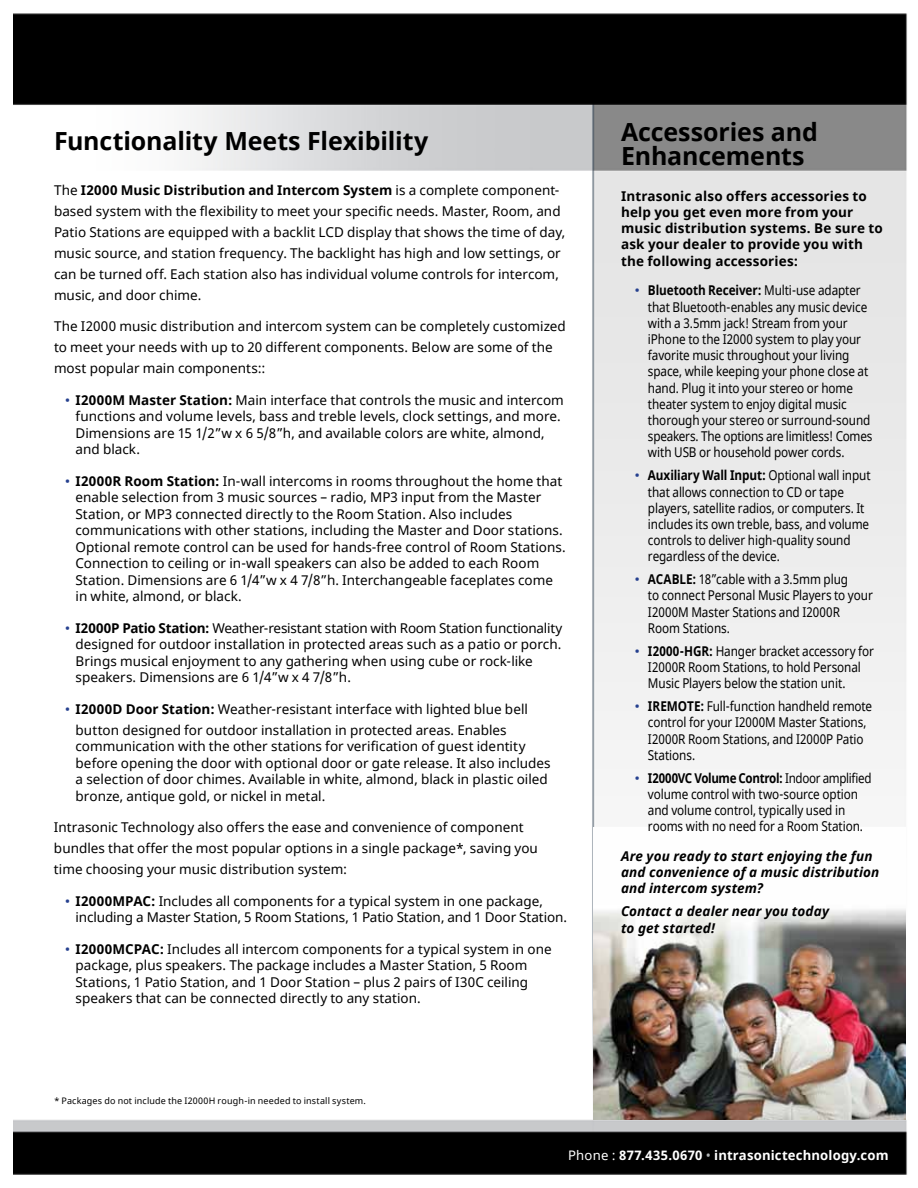
<style>
.page{position:relative;width:918px;height:1188px;background:#fff}
.page>*{position:absolute;margin:0;border:0;box-sizing:border-box;transform-origin:0 0}
.t1{font:700 24.9px/24px "Noto Sans";letter-spacing:-.005em;color:#000}
.t2{font:13.5px/16.5px "Noto Sans";color:#000}
.t3{font:13.5px/16.2px "Noto Sans";color:#000;scale:.87 1}
.t4{font:700 13.5px/16.2px "Noto Sans";letter-spacing:.01em;color:#000}
.t5{font:13.5px/16.2px "Noto Sans";color:#000;scale:.86 1}
.t6{font:italic 700 13.5px/16.2px "Noto Sans";letter-spacing:.01em;color:#000}
.t7{font:700 13.2px "Noto Sans";letter-spacing:.015em;color:#fff}
.t8{font:9px "Noto Sans";letter-spacing:.02em;color:#000}
.s1{font-weight:700}
.s2{color:#25408f}
.s3{font-weight:400}
.s4{font-weight:400;font-size:13.5px;color:#b1b4b6}
</style>
<div class="page">
<img style="left:14px;top:13px;width:893px;height:1162px">
<img style="left:594px;top:828px;width:312px;height:291px">
<h1 class="t1" style="left:54px;top:130px;width:376px">Functionality Meets Flexibility</h1>
<p class="t2" style="left:54px;top:180px;width:513px;line-height:21px">The <span class="s1">I2000 Music Distribution and Intercom System</span> is a complete component&shy;based system with the flexibility to meet your specific needs. Master, Room, and Patio Stations are equipped with a backlit LCD display that shows the time of day, music source, and station frequency. The backlight has high and low settings, or can be turned off. Each station also has individual volume controls for intercom, music, and door chime.</p>
<p class="t2" style="left:54px;top:316px;width:513px;line-height:21px">The I2000 music distribution and intercom system can be completely customized to meet your needs with up to 20 different components. Below are some of the most popular main components::</p>
<p class="t2" style="left:76px;top:392px;width:490px;text-indent:-11px"><span class="s2">•</span> <span class="s1">I2000M Master Station:</span> Main interface that controls the music and intercom functions and volume levels, bass and treble levels, clock settings, and more.<br>Dimensions are 15 1/2”w x 6 5/8”h, and available colors are white, almond, and black.</p>
<p class="t2" style="left:76px;top:473px;width:492px;text-indent:-11px"><span class="s2">•</span> <span class="s1">I2000R Room Station:</span> In-wall intercoms in rooms throughout the home that enable selection from 3 music sources – radio, MP3 input from the Master Station, or MP3 connected directly to the Room Station. Also includes communications with other stations, including the Master and Door stations.<br>Optional remote control can be used for hands-free control of Room Stations.<br>Connection to ceiling or in-wall speakers can also be added to each Room Station. Dimensions are 6 1/4”w x 4 7/8”h. Interchangeable faceplates come in white, almond, or black.</p>
<p class="t2" style="left:76px;top:620px;width:488px;text-indent:-11px"><span class="s2">•</span> <span class="s1">I2000P Patio Station:</span> Weather-resistant station with Room Station functionality designed for outdoor installation in protected areas such as a patio or porch.<br>Brings musical enjoyment to any gathering when using cube or rock-like speakers. Dimensions are 6 1/4”w x 4 7/8”h.</p>
<p class="t2" style="left:76px;top:699px;width:454px;line-height:21px;text-indent:-11px"><span class="s2">•</span> <span class="s1">I2000D Door Station:</span> Weather-resistant interface with lighted blue bell button designed for outdoor installation in protected areas. Enables</p>
<p class="t2" style="left:76px;top:739px;width:477px">communication with the other stations for verification of guest identity before opening the door with optional door or gate release. It also includes a selection of door chimes. Available in white, almond, black in plastic oiled bronze, antique gold, or nickel in metal.</p>
<p class="t2" style="left:54px;top:817px;width:485px;line-height:21px">Intrasonic Technology also offers the ease and convenience of component bundles that offer the most popular options in a single package*, saving you time choosing your music distribution system:</p>
<p class="t2" style="left:76px;top:893px;width:493px;text-indent:-11px"><span class="s2">•</span> <span class="s1">I2000MPAC:</span> Includes all components for a typical system in one package, including a Master Station, 5 Room Stations, 1 Patio Station, and 1 Door Station.</p>
<p class="t2" style="left:76px;top:941px;width:478px;text-indent:-11px"><span class="s2">•</span> <span class="s1">I2000MCPAC:</span> Includes all intercom components for a typical system in one package, plus speakers. The package includes a Master Station, 5 Room Stations, 1 Patio Station, and 1 Door Station – plus 2 pairs of I30C ceiling speakers that can be connected directly to any station.</p>
<p class="t8" style="left:54px;top:1094px;width:313px">* Packages do not include the I2000H rough-in needed to install system.</p>
<h1 class="t1" style="left:621px;top:121px;width:198px">Accessories and<br>Enhancements</h1>
<p class="t4" style="left:621px;top:188px;width:263px">Intrasonic also offers accessories to help you get even more from your music distribution systems. Be sure to ask your dealer to provide you with the following accessories:</p>
<p class="t3" style="left:648px;top:283px;width:259px;text-indent:-13px"><span class="s2">•</span> <span class="s1">Bluetooth Receiver:</span> Multi-use adapter that Bluetooth-enables any music device with a 3.5mm jack! Stream from your iPhone to the I2000 system to play your favorite music throughout your living space, while keeping your phone close at hand. Plug it into your stereo or home theater system to enjoy digital music thorough your stereo or surround-sound speakers. The options are limitless! Comes with USB or household power cords.</p>
<p class="t3" style="left:648px;top:468px;width:258px;text-indent:-13px"><span class="s2">•</span> <span class="s1">Auxiliary Wall Input:</span> Optional wall input that allows connection to CD or tape players, satellite radios, or computers. It includes its own treble, bass, and volume controls to deliver high-quality sound regardless of the device.</p>
<p class="t3" style="left:648px;top:572px;width:260px;text-indent:-13px"><span class="s2">•</span> <span class="s1">ACABLE:</span> 18”cable with a 3.5mm plug<br>to connect Personal Music Players to your<br>I2000M Master Stations and I2000R<br>Room Stations.</p>
<p class="t3" style="left:648px;top:643px;width:261px;text-indent:-13px"><span class="s2">•</span> <span class="s1">I2000-HGR:</span> Hanger bracket accessory for<br>I2000R Room Stations, to hold Personal<br>Music Players below the station unit.</p>
<p class="t3" style="left:648px;top:699px;width:259px;text-indent:-13px"><span class="s2">•</span> <span class="s1">IREMOTE:</span> Full-function handheld remote control for your I2000M Master Stations, I2000R Room Stations, and I2000P Patio Stations.</p>
<p class="t5" style="left:648px;top:770px;width:262px;text-indent:-13px"><span class="s2">•</span> <span class="s1">I2000VC Volume Control:</span> Indoor amplified volume control with two-source option and volume control, typically used in rooms with no need for a Room Station.</p>
<p class="t6" style="left:621px;top:848px;width:260px">Are you ready to start enjoying the fun and convenience of a music distribution and intercom system?</p>
<p class="t6" style="left:621px;top:903px;width:210px">Contact a dealer near you today to get started!</p>
<p class="t7" style="left:568px;top:1146px;width:322px"><span class="s3">Phone :</span> 877.435.0670 <span class="s4">•</span> intrasonictechnology.com</p>
</div>
